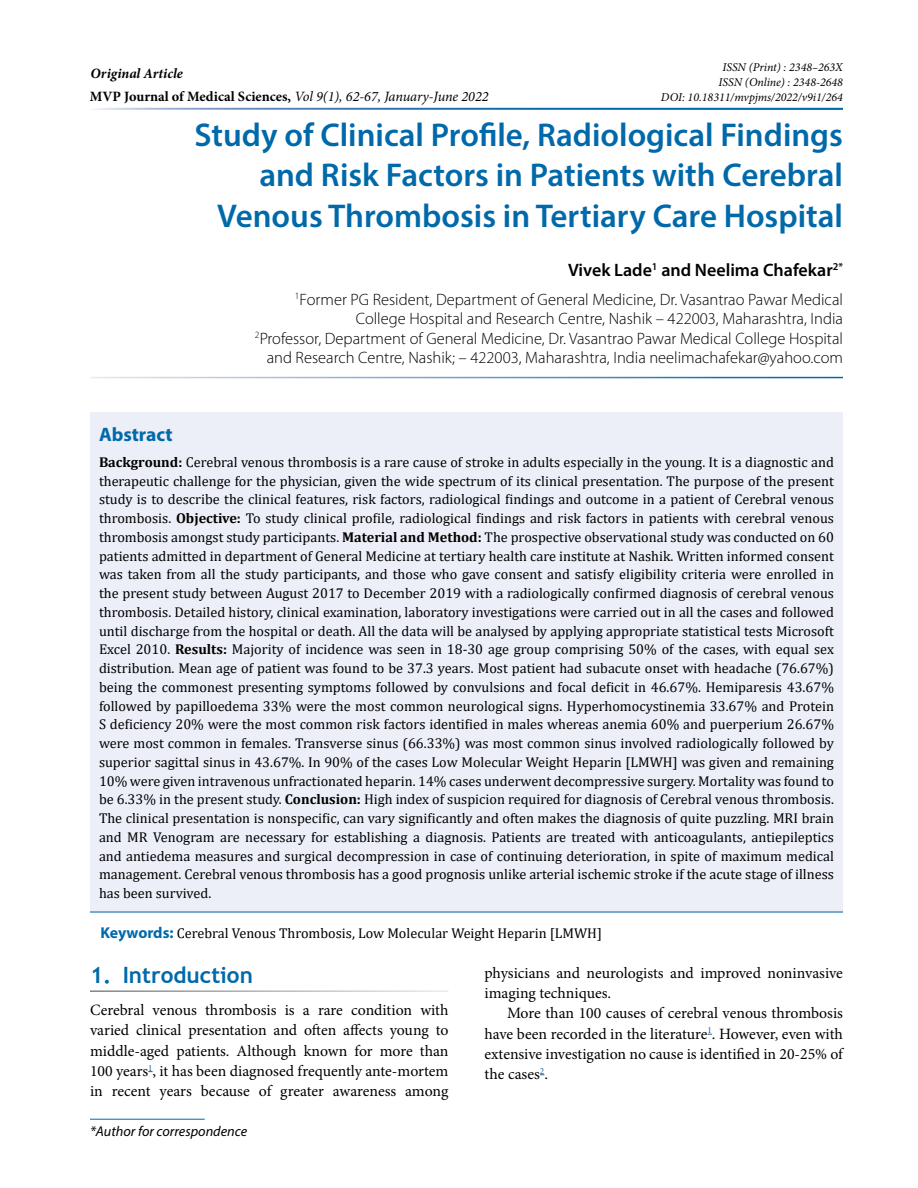
<style>
.page{position:relative;width:918px;height:1188px;background:#fff}
.page>*{position:absolute;margin:0;border:0;box-sizing:border-box;transform-origin:0 0}
.t1{font:600 33px/40.5px "Myriad Pro";color:#0069aa;text-align:right}
.t2{font:700 22.5px "Trebuchet MS";color:#0069aa}
.t3{font:700 19.5px "Myriad Pro";color:#0069aa}
.t4{font:600 18px "Myriad Pro";color:#000}
.t5{font:300 16.5px/19.5px "Myriad Pro";color:#000;text-align:right}
.t6{font:15.75px/20.2px "Minion Pro";letter-spacing:-.005em;color:#000;text-align:justify}
.t7{font:14.25px/18.8px "Cambria";color:#000;text-align:justify}
.t8{font:italic 14.25px "Minion Pro";letter-spacing:-.01em;color:#000}
.t9{font:italic 14.25px "Myriad Pro";color:#000}
.t10{font:italic 700 14.25px "Minion Pro";color:#000}
.t11{font:italic 12px/15px "Minion Pro";color:#000;text-align:right}
.s1{font-weight:700;font-style:normal}
.s2{font-weight:700}
.s3{font-family:"Myriad Pro";font-weight:700;font-size:15.75px;color:#0069aa}
</style>
<div class="page">
<div style="left:90px;top:412px;width:753px;height:501px;background:#eceff7"></div>
<hr style="left:90px;top:912px;width:753px;height:1px;background:#0069aa">
<hr style="left:90px;top:1119px;width:115px;height:1px;background:#0069aa">
<p class="t10" style="left:91px;top:63px;width:94px">Original Article</p>
<p class="t8" style="left:90px;top:87px;width:400px"><span class="s1">MVP Journal of Medical Sciences,</span> Vol 9(1), 62-67, January-June 2022</p>
<p class="t11" style="left:661px;top:60px;width:184px">ISSN (Print) : 2348–263X<br>ISSN (Online) : 2348-2648<br>DOI: 10.18311/mvpjms/2022/v9i1/264</p>
<h1 class="t1" style="left:195px;top:114px;width:650px">Study of Clinical Profile, Radiological Findings and Risk Factors in Patients with Cerebral<br>Venous Thrombosis in Tertiary Care Hospital</h1>
<p class="t4" style="left:568px;top:259px;width:276px">Vivek Lade<sup>1</sup> and Neelima Chafekar<sup>2*</sup></p>
<p class="t5" style="left:255px;top:290px;width:590px"><sup>1</sup>Former PG Resident, Department of General Medicine, Dr. Vasantrao Pawar Medical College Hospital and Research Centre, Nashik – 422003, Maharashtra, India<br><sup>2</sup>Professor, Department of General Medicine, Dr. Vasantrao Pawar Medical College Hospital and Research Centre, Nashik; – 422003, Maharashtra, India neelimachafekar@yahoo.com</p>
<h3 class="t3" style="left:99px;top:421px;width:75px">Abstract</h3>
<p class="t7" style="left:99px;top:453px;width:737px"><span class="s2">Background:</span> Cerebral venous thrombosis is a rare cause of stroke in adults especially in the young. It is a diagnostic and therapeutic challenge for the physician, given the wide spectrum of its clinical presentation. The purpose of the present study is to describe the clinical features, risk factors, radiological findings and outcome in a patient of Cerebral venous thrombosis. <span class="s2">Objective:</span> To study clinical profile, radiological findings and risk factors in patients with cerebral venous thrombosis amongst study participants. <span class="s2">Material and Method:</span> The prospective observational study was conducted on 60 patients admitted in department of General Medicine at tertiary health care institute at Nashik. Written informed consent was taken from all the study participants, and those who gave consent and satisfy eligibility criteria were enrolled in the present study between August 2017 to December 2019 with a radiologically confirmed diagnosis of cerebral venous thrombosis. Detailed history, clinical examination, laboratory investigations were carried out in all the cases and followed until discharge from the hospital or death. All the data will be analysed by applying appropriate statistical tests Microsoft Excel 2010. <span class="s2">Results:</span> Majority of incidence was seen in 18-30 age group comprising 50% of the cases, with equal sex distribution. Mean age of patient was found to be 37.3 years. Most patient had subacute onset with headache (76.67%) being the commonest presenting symptoms followed by convulsions and focal deficit in 46.67%. Hemiparesis 43.67% followed by papilloedema 33% were the most common neurological signs. Hyperhomocystinemia 33.67% and Protein S deficiency 20% were the most common risk factors identified in males whereas anemia 60% and puerperium 26.67% were most common in females. Transverse sinus (66.33%) was most common sinus involved radiologically followed by superior sagittal sinus in 43.67%. In 90% of the cases Low Molecular Weight Heparin [LMWH] was given and remaining 10% were given intravenous unfractionated heparin. 14% cases underwent decompressive surgery. Mortality was found to be 6.33% in the present study. <span class="s2">Conclusion:</span> High index of suspicion required for diagnosis of Cerebral venous thrombosis.<br>The clinical presentation is nonspecific, can vary significantly and often makes the diagnosis of quite puzzling. MRI brain and MR Venogram are necessary for establishing a diagnosis. Patients are treated with anticoagulants, antiepileptics and antiedema measures and surgical decompression in case of continuing deterioration, in spite of maximum medical management. Cerebral venous thrombosis has a good prognosis unlike arterial ischemic stroke if the acute stage of illness has been survived.</p>
<p class="t7" style="left:100px;top:924px;width:503px"><span class="s3">Keywords:</span> Cerebral Venous Thrombosis, Low Molecular Weight Heparin [LMWH]</p>
<h2 class="t2" style="left:90px;top:961px;width:164px">1. Introduction</h2>
<p class="t6" style="left:90px;top:1000px;width:360px">Cerebral venous thrombosis is a rare condition with varied clinical presentation and often affects young to middle-aged patients. Although known for more than 100 years<sup>1</sup>, it has been diagnosed frequently ante-mortem in recent years because of greater awareness among</p>
<p class="t9" style="left:90px;top:1122px;width:159px">*Author for correspondence</p>
<p class="t6" style="left:484px;top:963px;width:360px">physicians and neurologists and improved noninvasive imaging techniques.</p>
<p class="t6" style="left:484px;top:1003px;width:360px;text-indent:23px">More than 100 causes of cerebral venous thrombosis have been recorded in the literature<sup>1</sup>. However, even with extensive investigation no cause is identified in 20-25% of the cases<sup>2</sup>.</p>
</div>
